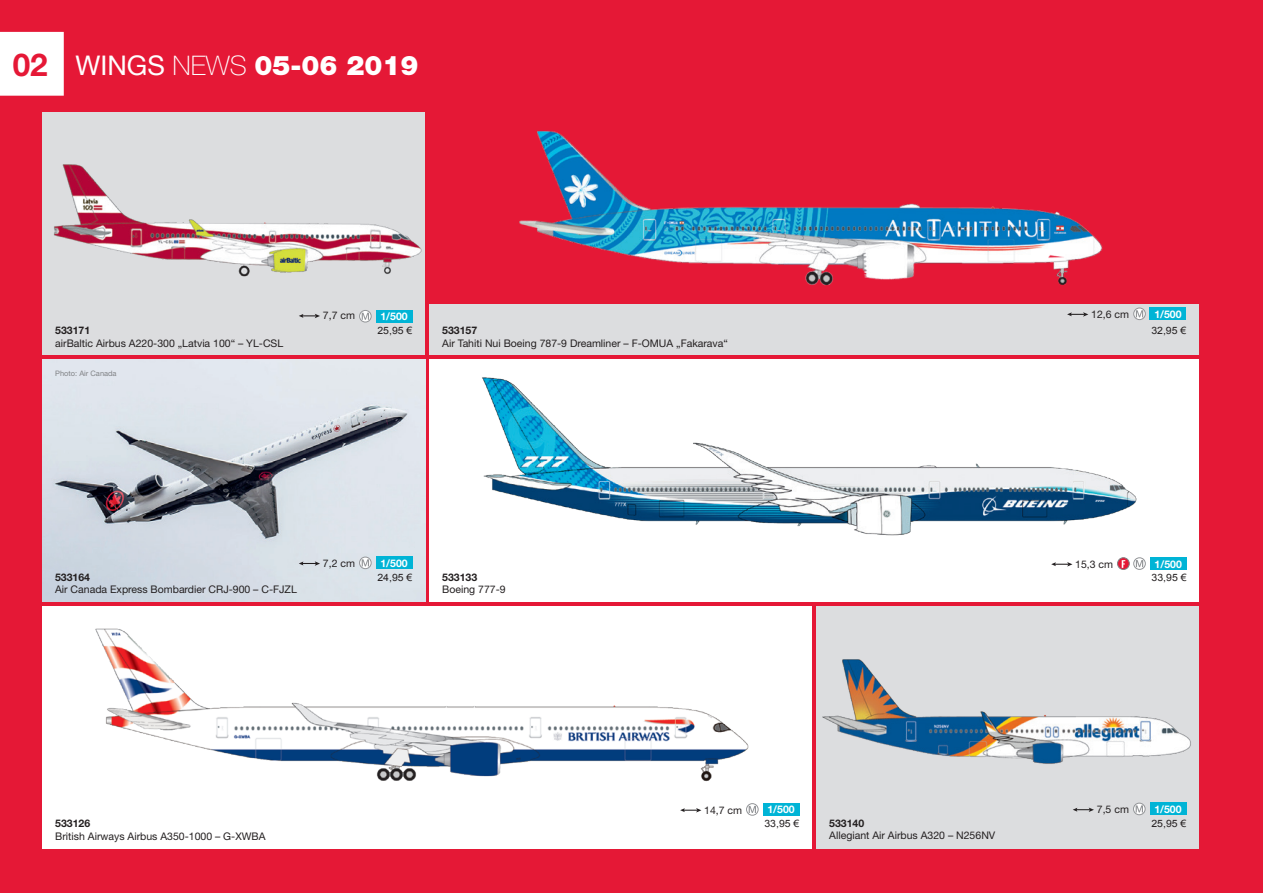
<style>
.page{position:relative;width:1263px;height:893px;background:#e51836}
.page>*{position:absolute;margin:0;border:0;box-sizing:border-box;transform-origin:0 0}
.t1{font:900 27px "Helvetica Neue";color:#fff}
.t2{font:10.5px "Helvetica Neue";color:#231f20}
.t3{font:700 10.5px "Helvetica Neue";color:#231f20}
.t4{font:700 10.5px "Helvetica Neue";color:#fff}
.t5{font:10.05px "Arial";color:#231f20;scale:1.04 1}
.t6{font:7.5px "Helvetica Neue";color:#808285}
.s1{font-weight:700;font-size:31.5px;color:#e51836}
.s2{font-weight:400}
.s3{font-weight:100}
</style>
<div class="page">
<div style="left:429px;top:113px;width:770px;height:242px;background:#dcdddf"></div>
<div style="left:429px;top:359px;width:770px;height:243px;background:#fff"></div>
<div style="left:43px;top:113px;width:382px;height:242px;background:#dcdddf"></div>
<div style="left:816px;top:606px;width:383px;height:242px;background:#dcdddf"></div>
<div style="left:0;top:32px;width:64px;height:64px;background:#fff"></div>
<img style="left:482px;top:377px;width:655px;height:159px">
<img style="left:54px;top:164px;width:368px;height:113px">
<div style="left:429px;top:100px;width:770px;height:203px;background:#e51836"></div>
<img style="left:519px;top:131px;width:584px;height:155px">
<img style="left:43px;top:359px;width:382px;height:243px">
<img style="left:822px;top:659px;width:369px;height:105px">
<svg style="left:299px;top:314px;width:21px;height:4px"></svg>
<svg style="left:299px;top:561px;width:21px;height:5px"></svg>
<svg style="left:1073px;top:807px;width:21px;height:5px"></svg>
<svg style="left:1067px;top:312px;width:21px;height:5px"></svg>
<svg style="left:1051px;top:562px;width:21px;height:5px"></svg>
<div style="left:376px;top:310px;width:36px;height:12px;background:#00b4d6"></div>
<div style="left:376px;top:557px;width:36px;height:12px;background:#00b4d6"></div>
<div style="left:1149px;top:803px;width:37px;height:12px;background:#00b4d6"></div>
<div style="left:1149px;top:308px;width:37px;height:12px;background:#00b4d6"></div>
<div style="left:1150px;top:557px;width:37px;height:12px;background:#00b4d6"></div>
<svg style="left:360px;top:557px;width:11px;height:12px"></svg>
<div style="left:359px;top:557px;width:12px;height:12px;border:1px solid #939598;border-radius:50%"></div>
<svg style="left:362px;top:559px;width:7px;height:7px"></svg>
<div style="left:1133px;top:803px;width:12px;height:12px;border:1px solid #939598;border-radius:50%"></div>
<svg style="left:1136px;top:805px;width:7px;height:7px"></svg>
<div style="left:43px;top:606px;width:769px;height:242px;background:#fff"></div>
<img style="left:95px;top:628px;width:654px;height:154px">
<svg style="left:680px;top:808px;width:21px;height:4px"></svg>
<div style="left:763px;top:803px;width:36px;height:12px;background:#00b4d6"></div>
<svg style="left:746px;top:804px;width:12px;height:11px"></svg>
<div style="left:746px;top:803px;width:12px;height:12px;border:1px solid #939598;border-radius:50%"></div>
<svg style="left:749px;top:806px;width:7px;height:7px"></svg>
<div style="left:359px;top:310px;width:12px;height:12px;border:1px solid #939598;border-radius:50%"></div>
<svg style="left:362px;top:313px;width:7px;height:7px"></svg>
<svg style="left:1134px;top:308px;width:11px;height:12px"></svg>
<div style="left:1133px;top:308px;width:12px;height:12px;border:1px solid #939598;border-radius:50%"></div>
<svg style="left:1136px;top:310px;width:7px;height:7px"></svg>
<svg style="left:1134px;top:558px;width:11px;height:11px"></svg>
<div style="left:1133px;top:557px;width:12px;height:13px;border:1px solid #939598;border-radius:50%"></div>
<svg style="left:1136px;top:560px;width:7px;height:7px"></svg>
<svg style="left:1117px;top:558px;width:12px;height:11px"></svg>
<div style="left:1117px;top:557px;width:12px;height:13px;border:1px solid #808285;border-radius:50%"></div>
<svg style="left:1122px;top:560px;width:3px;height:8px"></svg>
<h1 class="t1" style="left:13px;top:49px;width:407px"><span class="s1">02</span> <span class="s2">WINGS</span> <span class="s3">NEWS</span> 05-06 2019</h1>
<p class="t2" style="left:323px;top:309px;width:34px">7,7 cm</p>
<p class="t4" style="left:380px;top:310px;width:29px">1/500</p>
<p class="t2" style="left:1091px;top:308px;width:39px">12,6 cm</p>
<p class="t4" style="left:1154px;top:308px;width:29px">1/500</p>
<p class="t3" style="left:55px;top:324px;width:37px">533171</p>
<p class="t5" style="left:377px;top:324px;width:35px">25,95 €</p>
<p class="t2" style="left:55px;top:337px;width:229px">airBaltic Airbus A220-300 „Latvia 100“ – YL-CSL</p>
<p class="t3" style="left:442px;top:324px;width:37px">533157</p>
<p class="t5" style="left:1151px;top:324px;width:35px">32,95 €</p>
<p class="t2" style="left:442px;top:337px;width:287px">Air Tahiti Nui Boeing 787-9 Dreamliner – F-OMUA „Fakarava“</p>
<p class="t6" style="left:55px;top:369px;width:63px">Photo: Air Canada</p>
<p class="t2" style="left:323px;top:557px;width:34px">7,2 cm</p>
<p class="t4" style="left:380px;top:557px;width:29px">1/500</p>
<p class="t2" style="left:1075px;top:558px;width:39px">15,3 cm</p>
<p class="t4" style="left:1154px;top:557px;width:29px">1/500</p>
<p class="t3" style="left:55px;top:570px;width:37px">533164</p>
<p class="t5" style="left:377px;top:570px;width:35px">24,95 €</p>
<p class="t2" style="left:55px;top:583px;width:243px">Air Canada Express Bombardier CRJ-900 – C-FJZL</p>
<p class="t3" style="left:442px;top:570px;width:37px">533133</p>
<p class="t5" style="left:1151px;top:570px;width:35px">33,95 €</p>
<p class="t2" style="left:442px;top:583px;width:65px">Boeing 777-9</p>
<p class="t2" style="left:704px;top:804px;width:39px">14,7 cm</p>
<p class="t4" style="left:767px;top:803px;width:29px">1/500</p>
<p class="t2" style="left:1097px;top:803px;width:34px">7,5 cm</p>
<p class="t4" style="left:1154px;top:803px;width:29px">1/500</p>
<p class="t3" style="left:55px;top:817px;width:37px">533126</p>
<p class="t5" style="left:764px;top:817px;width:35px">33,95 €</p>
<p class="t2" style="left:55px;top:830px;width:212px">British Airways Airbus A350-1000 – G-XWBA</p>
<p class="t3" style="left:829px;top:816px;width:37px">533140</p>
<p class="t5" style="left:1151px;top:817px;width:35px">25,95 €</p>
<p class="t2" style="left:829px;top:829px;width:168px">Allegiant Air Airbus A320 – N256NV</p>
</div>
